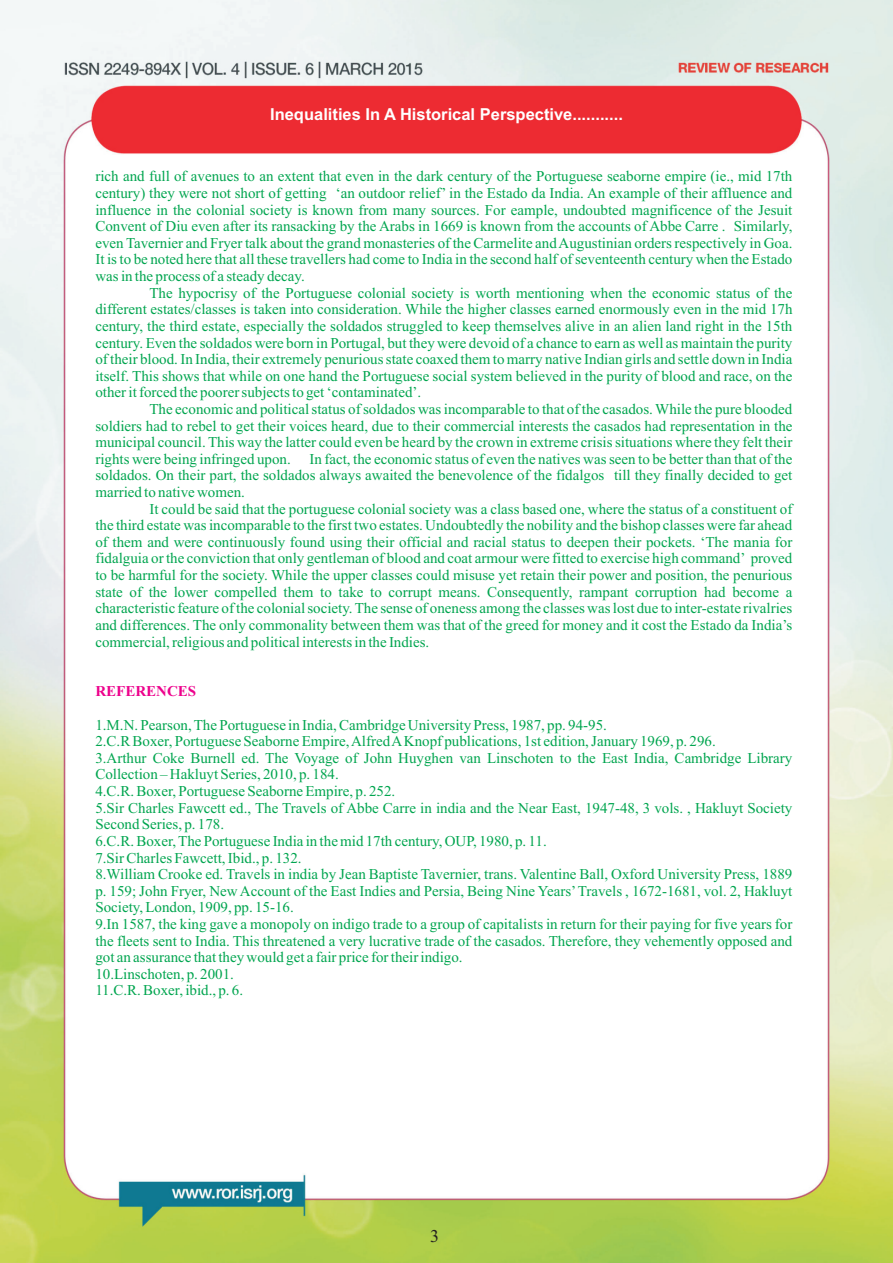
<style>
.page{position:relative;width:893px;height:1263px;background:#fff}
.page>*{position:absolute;margin:0;border:0;box-sizing:border-box;transform-origin:0 0}
.t1{font:18px "Times New Roman";color:#231f20}
.t2{font:700 16.5px "Arial";color:#fff}
.t3{font:15px/16.6px "Times New Roman";color:#00a54f;text-align:justify}
.t4{font:700 15px "Times New Roman";color:#ed028c}
</style>
<div class="page">
<img style="left:0;top:0;width:893px;height:1263px">
<p class="t2" style="left:270px;top:108px;width:354px">Inequalities In A Historical Perspective...........</p>
<p class="t3" style="left:95px;top:169px;width:698px">rich and full of avenues to an extent that even in the dark century of the Portuguese seaborne empire (ie., mid 17th century) they were not short of getting ‘an outdoor relief’ in the Estado da India. An example of their affluence and influence in the colonial society is known from many sources. For eample, undoubted magnificence of the Jesuit Convent of Diu even after its ransacking by the Arabs in 1669 is known from the accounts of Abbe Carre . Similarly, even Tavernier and Fryer talk about the grand monasteries of the Carmelite and Augustinian orders respectively in Goa.<br>It is to be noted here that all these travellers had come to India in the second half of seventeenth century when the Estado was in the process of a steady decay.</p>
<p class="t3" style="left:95px;top:286px;width:699px;text-indent:54px">The hypocrisy of the Portuguese colonial society is worth mentioning when the economic status of the different estates/classes is taken into consideration. While the higher classes earned enormously even in the mid 17h century, the third estate, especially the soldados struggled to keep themselves alive in an alien land right in the 15th century. Even the soldados were born in Portugal, but they were devoid of a chance to earn as well as maintain the purity of their blood. In India, their extremely penurious state coaxed them to marry native Indian girls and settle down in India itself. This shows that while on one hand the Portuguese social system believed in the purity of blood and race, on the other it forced the poorer subjects to get ‘contaminated’.</p>
<p class="t3" style="left:95px;top:402px;width:699px;text-indent:54px">The economic and political status of soldados was incomparable to that of the casados. While the pure blooded soldiers had to rebel to get their voices heard, due to their commercial interests the casados had representation in the municipal council. This way the latter could even be heard by the crown in extreme crisis situations where they felt their rights were being infringed upon. In fact, the economic status of even the natives was seen to be better than that of the soldados. On their part, the soldados always awaited the benevolence of the fidalgos till they finally decided to get married to native women.</p>
<p class="t3" style="left:95px;top:502px;width:698px;text-indent:54px">It could be said that the portuguese colonial society was a class based one, where the status of a constituent of the third estate was incomparable to the first two estates. Undoubtedly the nobility and the bishop classes were far ahead of them and were continuously found using their official and racial status to deepen their pockets. ‘The mania for fidalguia or the conviction that only gentleman of blood and coat armour were fitted to exercise high command’ proved to be harmful for the society. While the upper classes could misuse yet retain their power and position, the penurious state of the lower compelled them to take to corrupt means. Consequently, rampant corruption had become a characteristic feature of the colonial society. The sense of oneness among the classes was lost due to inter-estate rivalries and differences. The only commonality between them was that of the greed for money and it cost the Estado da India’s commercial, religious and political interests in the Indies.</p>
<p class="t4" style="left:95px;top:686px;width:102px">REFERENCES</p>
<p class="t3" style="left:95px;top:718px;width:698px;text-align:left">1.M.N. Pearson, The Portuguese in India, Cambridge University Press, 1987, pp. 94-95.<br>2.C.R Boxer, Portuguese Seaborne Empire, Alfred AKnopf publications, 1st edition, January 1969, p. 296.<br>3.Arthur Coke Burnell ed. The Voyage of John Huyghen van Linschoten to the East India, Cambridge Library Collection – Hakluyt Series, 2010, p. 184.<br>4.C.R. Boxer, Portuguese Seaborne Empire, p. 252.<br>5.Sir Charles Fawcett ed., The Travels of Abbe Carre in india and the Near East, 1947-48, 3 vols. , Hakluyt Society Second Series, p. 178.<br>6.C.R. Boxer, The Portuguese India in the mid 17th century, OUP, 1980, p. 11.<br>7.Sir Charles Fawcett, Ibid., p. 132.<br>8.William Crooke ed. Travels in india by Jean Baptiste Tavernier, trans. Valentine Ball, Oxford University Press, 1889 p. 159; John Fryer, New Account of the East Indies and Persia, Being Nine Years’Travels , 1672-1681, vol. 2, Hakluyt Society, London, 1909, pp. 15-16.<br>9.In 1587, the king gave a monopoly on indigo trade to a group of capitalists in return for their paying for five years for the fleets sent to India. This threatened a very lucrative trade of the casados. Therefore, they vehemently opposed and got an assurance that they would get a fair price for their indigo.<br>10.Linschoten, p. 2001.<br>11.C.R. Boxer, ibid., p. 6.</p>
<p class="t1" style="left:430px;top:1229px;width:10px">3</p>
</div>
